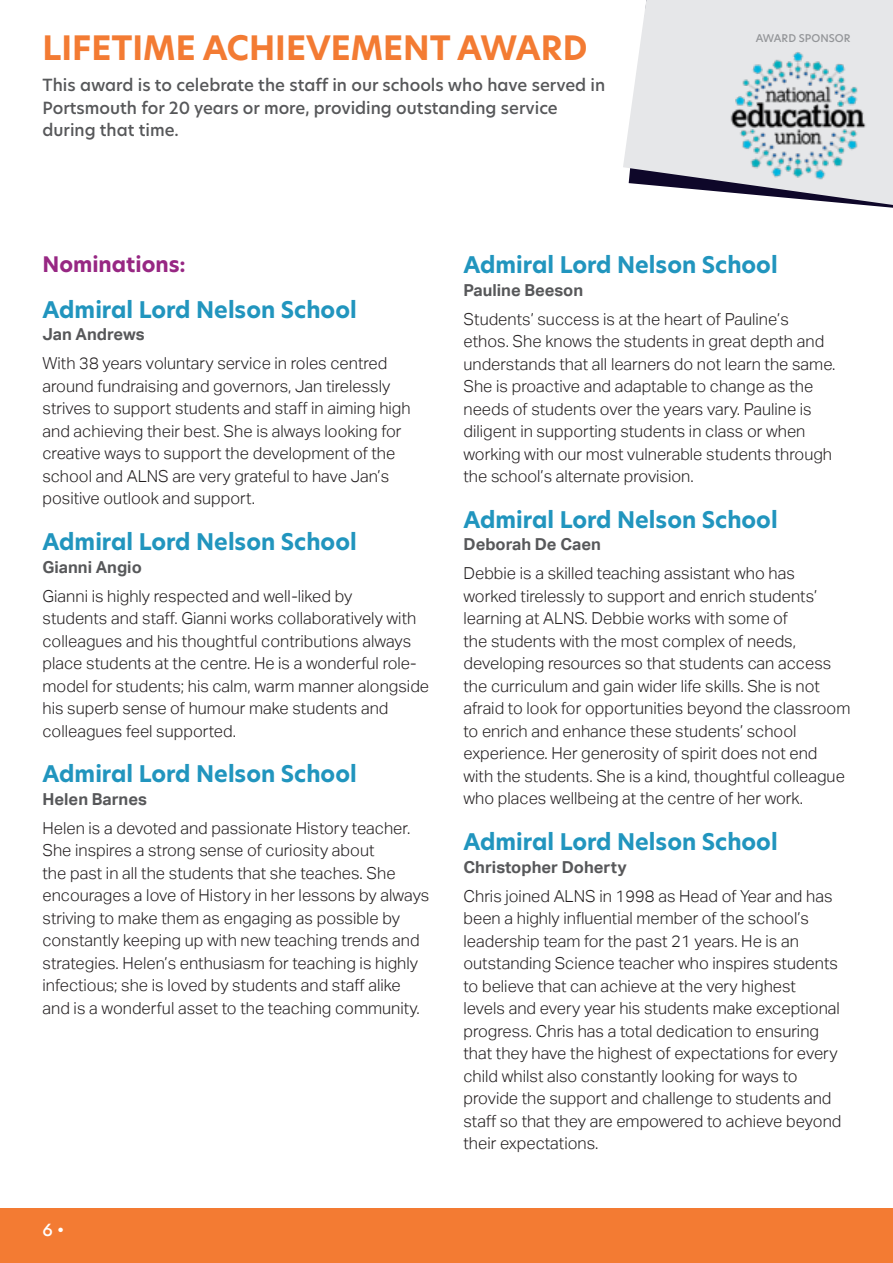
<style>
.page{position:relative;width:893px;height:1263px;background:#fff}
.page>*{position:absolute;margin:0;border:0;box-sizing:border-box;transform-origin:0 0}
.Award{font:700 33px "Hero New";color:#f37b33}
.School{font:700 22.5px "Hero New";color:#2195be}
.nominatio_header{font:700 21px "Hero New";color:#972783}
.Body{font:300 16.5px/22.5px "Aktiv Grotesk";color:#231f20}
.Description{font:500 16.5px/22.5px "Hero New";color:#57585a}
.School-2{font:700 16.5px "Aktiv Grotesk";color:#57585a}
.t1{font:500 16.5px "Hero New";color:#fff}
.Body-2{font:500 10.5px "Hero New";color:#939598}
</style>
<div class="page">
<div style="left:0;top:1208px;width:893px;height:55px;background:#f37b33"></div>
<svg style="left:623px;top:0;width:270px;height:205px;fill:#e6e7e9"></svg>
<img style="left:720px;top:37px;width:158px;height:160px">
<p class="Award" style="left:43px;top:26px;width:546px">LIFETIME ACHIEVEMENT AWARD</p>
<p class="Description" style="left:43px;top:74px;width:564px">This award is to celebrate the staff in our schools who have served in<br>Portsmouth for 20 years or more, providing outstanding service during that time.</p>
<p class="Body-2" style="left:756px;top:31px;width:96px">AWARD SPONSOR</p>
<p class="nominatio_header" style="left:43px;top:250px;width:145px">Nominations:</p>
<p class="School" style="left:43px;top:294px;width:316px">Admiral Lord Nelson School</p>
<p class="School-2" style="left:43px;top:325px;width:104px">Jan Andrews</p>
<p class="Body" style="left:43px;top:352px;width:370px">With 38 years voluntary service in roles centred around fundraising and governors, Jan tirelessly strives to support students and staff in aiming high and achieving their best. She is always looking for creative ways to support the development of the school and ALNS are very grateful to have Jan’s positive outlook and support.</p>
<p class="School" style="left:43px;top:526px;width:316px">Admiral Lord Nelson School</p>
<p class="School-2" style="left:43px;top:557px;width:101px">Gianni Angio</p>
<p class="Body" style="left:43px;top:585px;width:388px">Gianni is highly respected and well-liked by<br>students and staff. Gianni works collaboratively with colleagues and his thoughtful contributions always place students at the centre. He is a wonderful role&shy;model for students; his calm, warm manner alongside his superb sense of humour make students and colleagues feel supported.</p>
<p class="School" style="left:43px;top:759px;width:316px">Admiral Lord Nelson School</p>
<p class="School-2" style="left:43px;top:789px;width:106px">Helen Barnes</p>
<p class="Body" style="left:43px;top:817px;width:388px">Helen is a devoted and passionate History teacher.<br>She inspires a strong sense of curiosity about<br>the past in all the students that she teaches. She encourages a love of History in her lessons by always striving to make them as engaging as possible by constantly keeping up with new teaching trends and strategies. Helen’s enthusiasm for teaching is highly infectious; she is loved by students and staff alike and is a wonderful asset to the teaching community.</p>
<p class="t1" style="left:43px;top:1218px;width:23px">6 •</p>
<p class="School" style="left:463px;top:250px;width:316px">Admiral Lord Nelson School</p>
<p class="School-2" style="left:463px;top:280px;width:121px">Pauline Beeson</p>
<p class="Body" style="left:463px;top:308px;width:373px">Students’ success is at the heart of Pauline’s ethos. She knows the students in great depth and understands that all learners do not learn the same.<br>She is proactive and adaptable to change as the needs of students over the years vary. Pauline is diligent in supporting students in class or when working with our most vulnerable students through the school’s alternate provision.</p>
<p class="School" style="left:463px;top:504px;width:316px">Admiral Lord Nelson School</p>
<p class="School-2" style="left:463px;top:535px;width:139px">Deborah De Caen</p>
<p class="Body" style="left:463px;top:562px;width:388px">Debbie is a skilled teaching assistant who has worked tirelessly to support and enrich students’ learning at ALNS. Debbie works with some of<br>the students with the most complex of needs, developing resources so that students can access the curriculum and gain wider life skills. She is not afraid to look for opportunities beyond the classroom to enrich and enhance these students’ school experience. Her generosity of spirit does not end with the students. She is a kind, thoughtful colleague who places wellbeing at the centre of her work.</p>
<p class="School" style="left:463px;top:827px;width:316px">Admiral Lord Nelson School</p>
<p class="School-2" style="left:463px;top:857px;width:165px">Christopher Doherty</p>
<p class="Body" style="left:463px;top:885px;width:379px">Chris joined ALNS in 1998 as Head of Year and has been a highly influential member of the school’s leadership team for the past 21 years. He is an outstanding Science teacher who inspires students to believe that can achieve at the very highest levels and every year his students make exceptional progress. Chris has a total dedication to ensuring that they have the highest of expectations for every child whilst also constantly looking for ways to provide the support and challenge to students and staff so that they are empowered to achieve beyond their expectations.</p>
</div>
